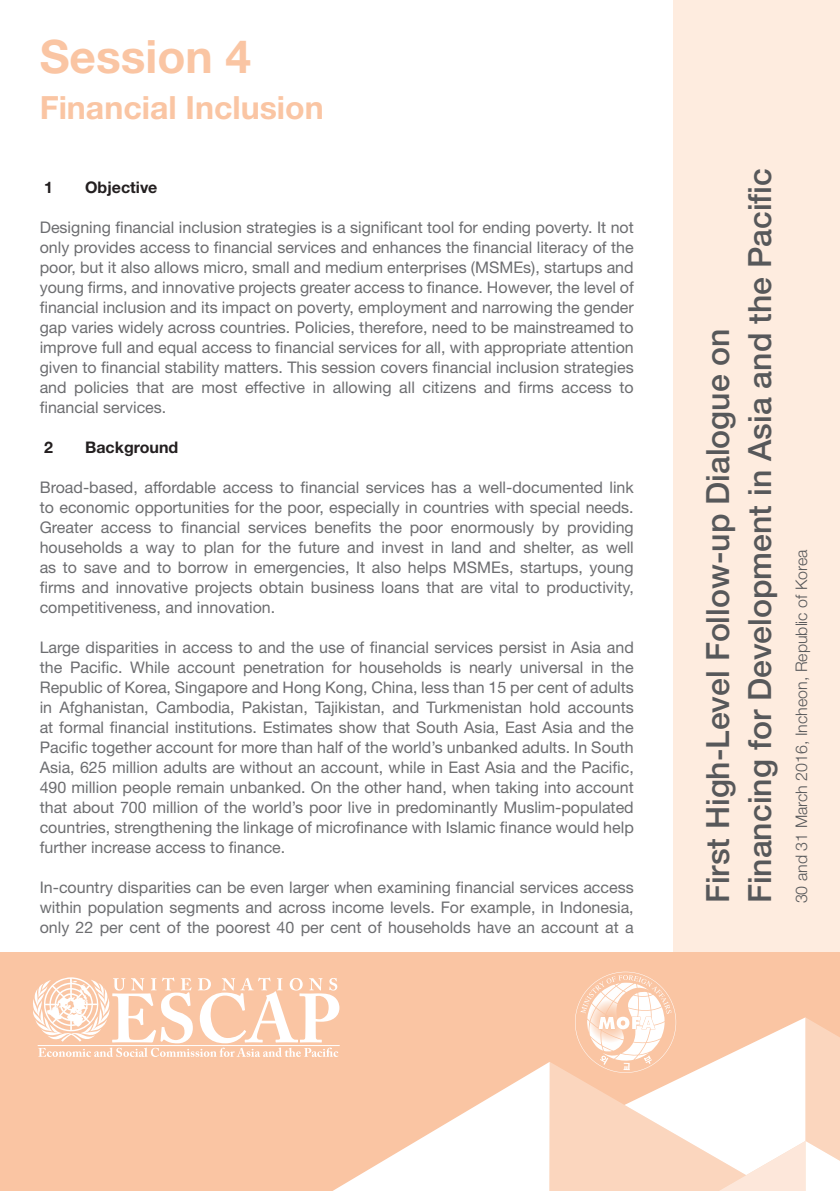
<style>
.page{position:relative;width:840px;height:1191px;background:#fff}
.page>*{position:absolute;margin:0;border:0;box-sizing:border-box;transform-origin:0 0}
.t1{font:700 46px "Helvetica Neue LT Std";color:#fac5a3}
.t2{font:500 32px "Helvetica Neue LT Std";color:#57585a}
.t3{font:700 32px "Helvetica Neue LT Std";color:#fac5a3}
.Escap_Style{font:16px/20px "Helvetica Neue LT Std";color:#6c6d70;text-align:justify}
.t4{font:300 16px "Helvetica Neue LT Std";color:#57585a}
.Escap_Style-2{font:700 16px "Helvetica Neue LT Std";color:#231f20}
</style>
<div class="page">
<div style="left:673px;top:0;width:166px;height:952px;background:#feecdf"></div>
<div style="left:0;top:952px;width:839px;height:239px;background:#fac5a3"></div>
<svg style="left:33px;top:971px;width:806px;height:220px"></svg>
<p class="t1" style="left:40px;top:28px;width:213px">Session 4</p>
<p class="t3" style="left:40px;top:87px;width:285px">Financial Inclusion</p>
<p class="Escap_Style-2" style="left:44px;top:177px;width:10px">1</p>
<p class="Escap_Style-2" style="left:85px;top:177px;width:74px">Objective</p>
<p class="Escap_Style" style="left:40px;top:217px;width:595px">Designing financial inclusion strategies is a significant tool for ending poverty. It not only provides access to financial services and enhances the financial literacy of the poor, but it also allows micro, small and medium enterprises (MSMEs), startups and young firms, and innovative projects greater access to finance. However, the level of financial inclusion and its impact on poverty, employment and narrowing the gender gap varies widely across countries. Policies, therefore, need to be mainstreamed to improve full and equal access to financial services for all, with appropriate attention given to financial stability matters. This session covers financial inclusion strategies and policies that are most effective in allowing all citizens and firms access to financial services.</p>
<p class="Escap_Style-2" style="left:44px;top:437px;width:10px">2</p>
<p class="Escap_Style-2" style="left:85px;top:437px;width:95px">Background</p>
<p class="Escap_Style" style="left:40px;top:477px;width:595px">Broad-based, affordable access to financial services has a well-documented link to economic opportunities for the poor, especially in countries with special needs.<br>Greater access to financial services benefits the poor enormously by providing households a way to plan for the future and invest in land and shelter, as well as to save and to borrow in emergencies, It also helps MSMEs, startups, young firms and innovative projects obtain business loans that are vital to productivity, competitiveness, and innovation.</p>
<p class="Escap_Style" style="left:40px;top:637px;width:595px">Large disparities in access to and the use of financial services persist in Asia and the Pacific. While account penetration for households is nearly universal in the Republic of Korea, Singapore and Hong Kong, China, less than 15 per cent of adults in Afghanistan, Cambodia, Pakistan, Tajikistan, and Turkmenistan hold accounts at formal financial institutions. Estimates show that South Asia, East Asia and the Pacific together account for more than half of the world’s unbanked adults. In South Asia, 625 million adults are without an account, while in East Asia and the Pacific, 490 million people remain unbanked. On the other hand, when taking into account that about 700 million of the world’s poor live in predominantly Muslim-populated countries, strengthening the linkage of microfinance with Islamic finance would help further increase access to finance.</p>
<p class="Escap_Style" style="left:40px;top:877px;width:595px">In-country disparities can be even larger when examining financial services access within population segments and across income levels. For example, in Indonesia, only 22 per cent of the poorest 40 per cent of households have an account at a</p>
<p class="t2" style="left:698px;top:903px;width:577px;rotate:-90deg">First High-Level Follow-up Dialogue on</p>
<p class="t2" style="left:740px;top:903px;width:737px;rotate:-90deg">Financing for Development in Asia and the Pacific</p>
<p class="t4" style="left:791px;top:903px;width:355px;rotate:-90deg">30 and 31 March 2016, Incheon, Republic of Korea</p>
</div>
